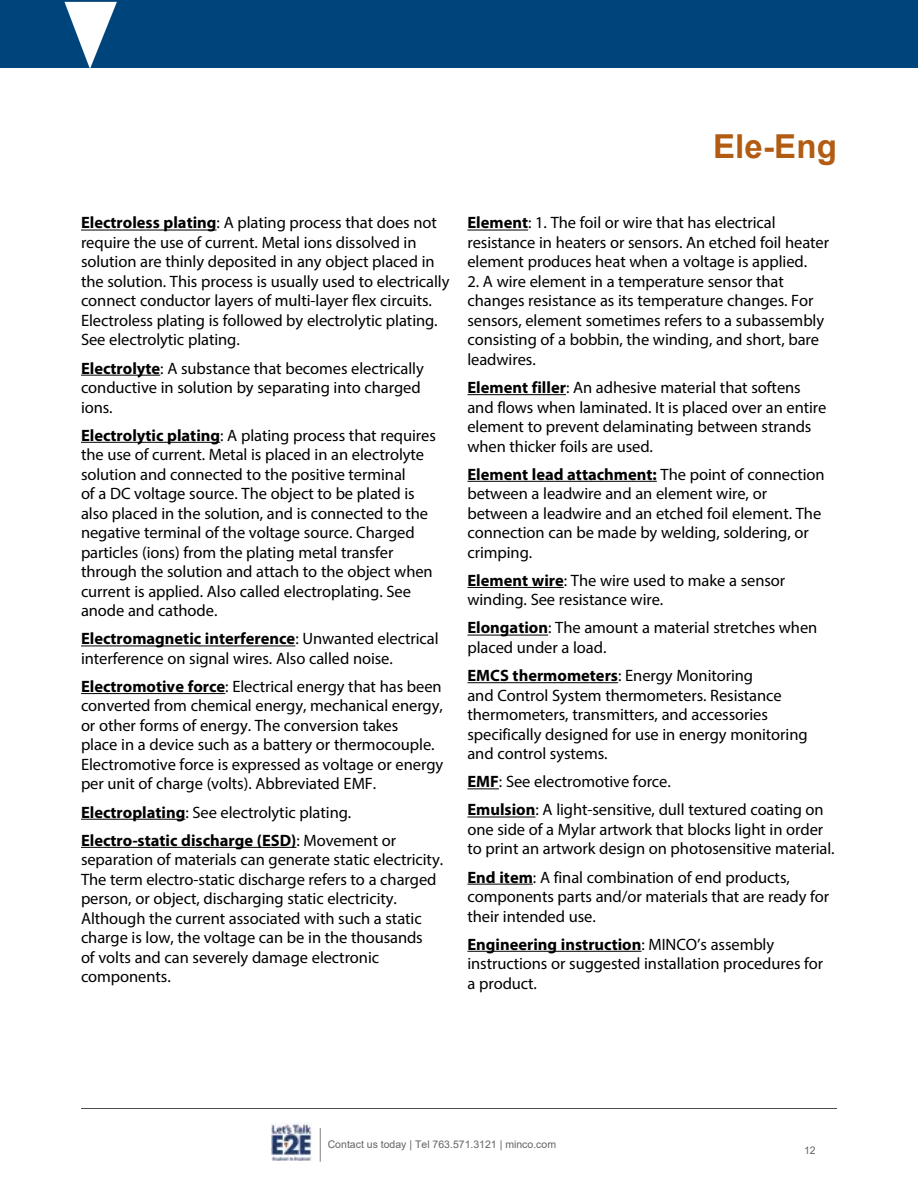
<style>
.page{position:relative;width:918px;height:1188px;background:#fff}
.page>*{position:absolute;margin:0;border:0;box-sizing:border-box;transform-origin:0 0}
.t1{font:700 33px "Arial";letter-spacing:.005em;color:#b15c12}
.t2{font:16.5px/19.5px "Myriad Pro";letter-spacing:-.005em;color:#000}
.t3{font:700 16.5px/28.2px "Myriad Pro";color:#000}
.t4{font:10.5px "Arial";color:#636466}
.s1{font-weight:700}
.s2{font-weight:400}
</style>
<div class="page">
<hr style="left:81px;top:1108px;width:756px;height:1px;background:#4d4d4f">
<img style="left:272px;top:1122px;width:40px;height:38px">
<hr style="left:320px;top:1128px;width:1px;height:34px;background:#808285">
<div style="left:0;top:0;width:918px;height:68px;background:#00447c"></div>
<svg style="left:64px;top:2px;width:53px;height:66px"></svg>
<hr style="left:81px;top:230px;width:136px;height:1px;background:#000">
<hr style="left:81px;top:375px;width:79px;height:1px;background:#000">
<hr style="left:81px;top:442px;width:139px;height:1px;background:#000">
<hr style="left:81px;top:646px;width:214px;height:1px;background:#000">
<hr style="left:81px;top:693px;width:144px;height:1px;background:#000">
<hr style="left:81px;top:819px;width:104px;height:1px;background:#000">
<hr style="left:81px;top:847px;width:215px;height:1px;background:#000">
<hr style="left:467px;top:230px;width:61px;height:1px;background:#000">
<hr style="left:467px;top:394px;width:99px;height:1px;background:#000">
<hr style="left:467px;top:481px;width:190px;height:1px;background:#000">
<hr style="left:467px;top:587px;width:97px;height:1px;background:#000">
<hr style="left:467px;top:635px;width:81px;height:1px;background:#000">
<hr style="left:467px;top:682px;width:151px;height:1px;background:#000">
<hr style="left:467px;top:788px;width:32px;height:1px;background:#000">
<hr style="left:467px;top:817px;width:68px;height:1px;background:#000">
<hr style="left:467px;top:884px;width:66px;height:1px;background:#000">
<hr style="left:467px;top:951px;width:174px;height:1px;background:#000">
<h1 class="t1" style="left:713px;top:123px;width:125px">Ele-Eng</h1>
<p class="t2" style="left:81px;top:213px;width:370px"><span class="s1">Electroless plating</span>: A plating process that does not require the use of current. Metal ions dissolved in solution are thinly deposited in any object placed in the solution. This process is usually used to electrically connect conductor layers of multi-layer flex circuits.<br>Electroless plating is followed by electrolytic plating.<br>See electrolytic plating.</p>
<p class="t2" style="left:81px;top:358px;width:344px"><span class="s1">Electrolyte</span>: A substance that becomes electrically conductive in solution by separating into charged ions.</p>
<p class="t2" style="left:81px;top:425px;width:356px"><span class="s1">Electrolytic plating</span>: A plating process that requires the use of current. Metal is placed in an electrolyte solution and connected to the positive terminal<br>of a DC voltage source. The object to be plated is also placed in the solution, and is connected to the negative terminal of the voltage source. Charged particles (ions) from the plating metal transfer through the solution and attach to the object when current is applied. Also called electroplating. See anode and cathode.</p>
<p class="t2" style="left:81px;top:629px;width:359px"><span class="s1">Electromagnetic interference</span>: Unwanted electrical interference on signal wires. Also called noise.</p>
<p class="t2" style="left:81px;top:676px;width:364px"><span class="s1">Electromotive force</span>: Electrical energy that has been converted from chemical energy, mechanical energy, or other forms of energy. The conversion takes<br>place in a device such as a battery or thermocouple.<br>Electromotive force is expressed as voltage or energy per unit of charge (volts). Abbreviated EMF.</p>
<p class="t3" style="left:81px;top:798px;width:317px">Electroplating<span class="s2">: See electrolytic plating.<br></span>Electro-static discharge (ESD)<span class="s2">: Movement or</span></p>
<p class="t2" style="left:81px;top:850px;width:362px">separation of materials can generate static electricity.<br>The term electro-static discharge refers to a charged person, or object, discharging static electricity.<br>Although the current associated with such a static charge is low, the voltage can be in the thousands<br>of volts and can severely damage electronic components.</p>
<p class="t2" style="left:467px;top:213px;width:363px"><span class="s1">Element</span>: 1. The foil or wire that has electrical resistance in heaters or sensors. An etched foil heater element produces heat when a voltage is applied.</p>
<p class="t2" style="left:467px;top:271px;width:358px">2. A wire element in a temperature sensor that changes resistance as its temperature changes. For sensors, element sometimes refers to a subassembly consisting of a bobbin, the winding, and short, bare leadwires.</p>
<p class="t2" style="left:467px;top:377px;width:361px"><span class="s1">Element filler</span>: An adhesive material that softens and flows when laminated. It is placed over an entire element to prevent delaminating between strands when thicker foils are used.</p>
<p class="t2" style="left:467px;top:464px;width:359px"><span class="s1">Element lead attachment:</span> The point of connection between a leadwire and an element wire, or between a leadwire and an etched foil element. The connection can be made by welding, soldering, or crimping.</p>
<p class="t2" style="left:467px;top:570px;width:319px"><span class="s1">Element wire</span>: The wire used to make a sensor winding. See resistance wire.</p>
<p class="t2" style="left:467px;top:618px;width:351px"><span class="s1">Elongation</span>: The amount a material stretches when placed under a load.</p>
<p class="t2" style="left:467px;top:666px;width:342px"><span class="s1">EMCS thermometers</span>: Energy Monitoring<br>and Control System thermometers. Resistance thermometers, transmitters, and accessories specifically designed for use in energy monitoring and control systems.</p>
<p class="t2" style="left:467px;top:767px;width:358px;line-height:28.2px"><span class="s1">EMF</span>: See electromotive force.<br><span class="s1">Emulsion</span>: A light-sensitive, dull textured coating on</p>
<p class="t2" style="left:467px;top:819px;width:367px">one side of a Mylar artwork that blocks light in order to print an artwork design on photosensitive material.</p>
<p class="t2" style="left:467px;top:867px;width:363px"><span class="s1">End item</span>: A final combination of end products, components parts and/or materials that are ready for their intended use.</p>
<p class="t2" style="left:467px;top:934px;width:357px"><span class="s1">Engineering instruction</span>: MINCO’s assembly instructions or suggested installation procedures for a product.</p>
<p class="t4" style="left:328px;top:1137px;width:230px">Contact us today | Tel 763.571.3121 | minco.com</p>
<p class="t4" style="left:804px;top:1143px;width:13px">12</p>
</div>
